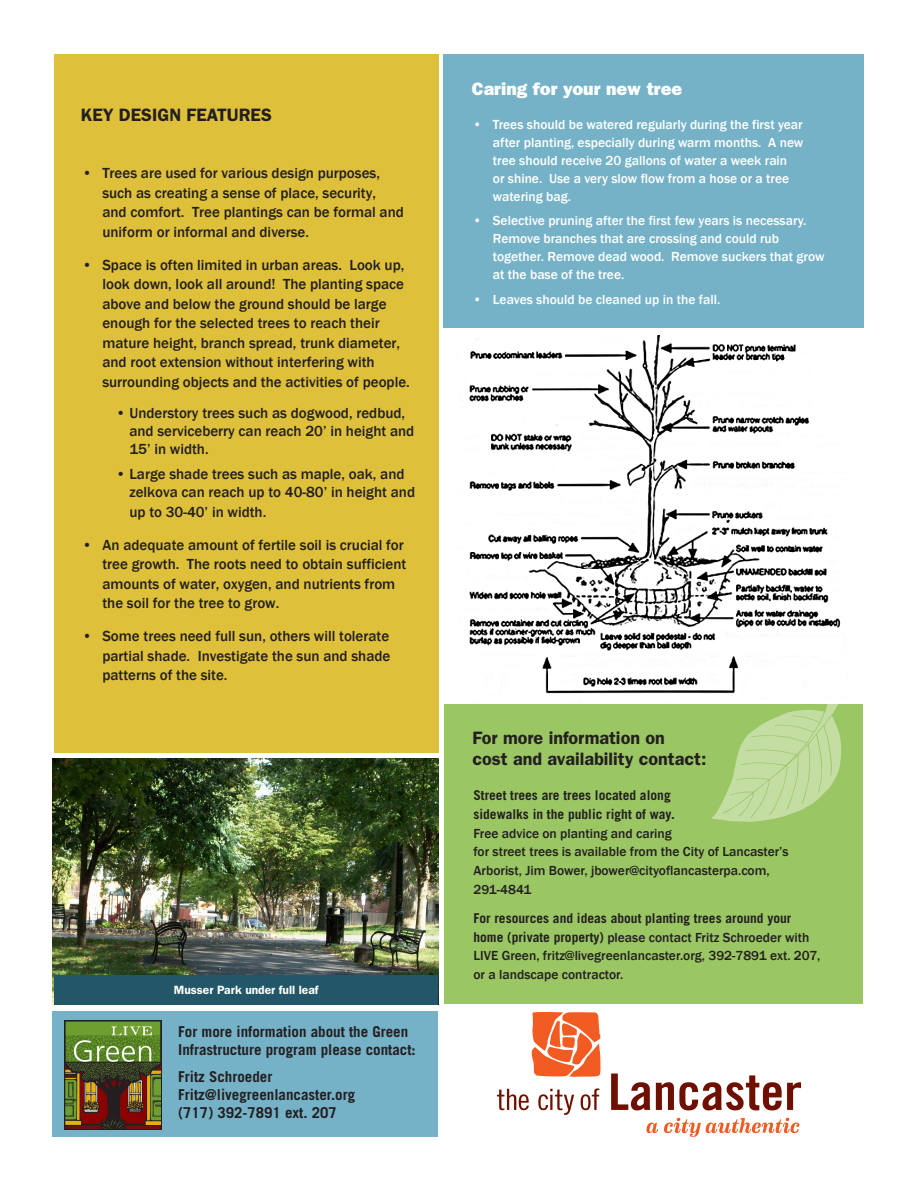
<style>
.page{position:relative;width:918px;height:1188px;background:#fff}
.page>*{position:absolute;margin:0;border:0;box-sizing:border-box;transform-origin:0 0}
.t1{font:600 18px/21.6px "Franklin Gothic";color:#231f20}
.t2{font:800 18px "Franklin Gothic";color:#fff}
.t3{font:500 15px/19.5px "Franklin Gothic";color:#231f20}
.t4{font:700 15px/18px "Trade Gothic";color:#231f20}
.t5{font:500 13.5px/18px "Franklin Gothic";color:#fff}
.t6{font:500 13.5px/18.8px "Franklin Gothic";color:#231f20}
.t7{font:600 12px "Franklin Gothic";color:#fff}
.s1{font-family:"Trade Gothic";font-weight:700}
</style>
<div class="page">
<img style="left:469px;top:336px;width:372px;height:358px">
<div style="left:54px;top:54px;width:384px;height:698px;background:#dec03a"></div>
<div style="left:444px;top:704px;width:418px;height:300px;background:#9ac664"></div>
<div style="left:444px;top:54px;width:420px;height:273px;background:#75b2c7"></div>
<img style="left:498px;top:1012px;width:303px;height:124px">
<div style="left:52px;top:1011px;width:386px;height:125px;background:#75b2c7"></div>
<img style="left:65px;top:1020px;width:96px;height:109px">
<img style="left:52px;top:759px;width:386px;height:245px">
<svg style="left:711px;top:692px;width:130px;height:130px"></svg>
<div style="left:54px;top:975px;width:384px;height:29px;background:#225767"></div>
<p class="t1" style="left:81px;top:104px;width:193px">KEY DESIGN FEATURES</p>
<p class="t3" style="left:102px;top:164px;width:303px;text-indent:-20px">• Trees are used for various design purposes, such as creating a sense of place, security, and comfort. Tree plantings can be formal and uniform or informal and diverse.</p>
<p class="t3" style="left:102px;top:255px;width:309px;text-indent:-20px">• Space is often limited in urban areas. Look up, look down, look all around! The planting space above and below the ground should be large enough for the selected trees to reach their mature height, branch spread, trunk diameter, and root extension without interfering with surrounding objects and the activities of people.</p>
<p class="t3" style="left:129px;top:405px;width:286px;line-height:18px;text-indent:-14px">• Understory trees such as dogwood, redbud, and serviceberry can reach 20’ in height and<br>15’ in width.</p>
<p class="t3" style="left:129px;top:465px;width:287px;line-height:18px;text-indent:-14px">• Large shade trees such as maple, oak, and zelkova can reach up to 40-80’ in height and</p>
<p class="t3" style="left:129px;top:502px;width:138px">up to 30-40’ in width.</p>
<p class="t3" style="left:102px;top:535px;width:305px;text-indent:-20px">• An adequate amount of fertile soil is crucial for tree growth. The roots need to obtain sufficient amounts of water, oxygen, and nutrients from the soil for the tree to grow.</p>
<p class="t3" style="left:102px;top:627px;width:290px;text-align:justify;text-indent:-20px">• Some trees need full sun, others will tolerate partial shade. Investigate the sun and shade patterns of the site.</p>
<p class="t7" style="left:174px;top:983px;width:146px">Musser Park under full leaf</p>
<p class="t4" style="left:178px;top:1023px;width:239px">For more information about the Green<br>Infrastructure program please contact:</p>
<p class="t4" style="left:178px;top:1068px;width:96px">Fritz Schroeder</p>
<p class="t4" style="left:178px;top:1086px;width:178px">Fritz@livegreenlancaster.org</p>
<p class="t4" style="left:178px;top:1104px;width:160px">(717) 392-7891 ext. 207</p>
<p class="t2" style="left:472px;top:78px;width:212px">Caring for your new tree</p>
<p class="t5" style="left:493px;top:115px;width:312px;text-indent:-20px">• Trees should be watered regularly during the first year after planting, especially during warm months. A new tree should receive 20 gallons of water a week rain<br>or shine. Use a very slow flow from a hose or a tree watering bag.</p>
<p class="t5" style="left:493px;top:212px;width:333px;text-indent:-20px">• Selective pruning after the first few years is necessary.<br>Remove branches that are crossing and could rub together. Remove dead wood. Remove suckers that grow at the base of the tree.</p>
<p class="t5" style="left:473px;top:291px;width:249px">• Leaves should be cleaned up in the fall.</p>
<p class="t1" style="left:472px;top:727px;width:236px">For more information on<br>cost and availability contact:</p>
<p class="t6" style="left:473px;top:786px;width:317px"><span class="s1">Street trees are trees located along<br>sidewalks in the public right of way.<br></span>Free advice on planting and caring<br>for street trees is available from the City of Lancaster’s Arborist, Jim Bower, jbower@cityoflancasterpa.com, 291-4841</p>
<p class="t6" style="left:473px;top:909px;width:349px"><span class="s1">For resources and ideas about planting trees around your home (private property)</span> please contact Fritz Schroeder with LIVE Green, fritz@livegreenlancaster.org, 392-7891 ext. 207, or a landscape contractor.</p>
</div>
